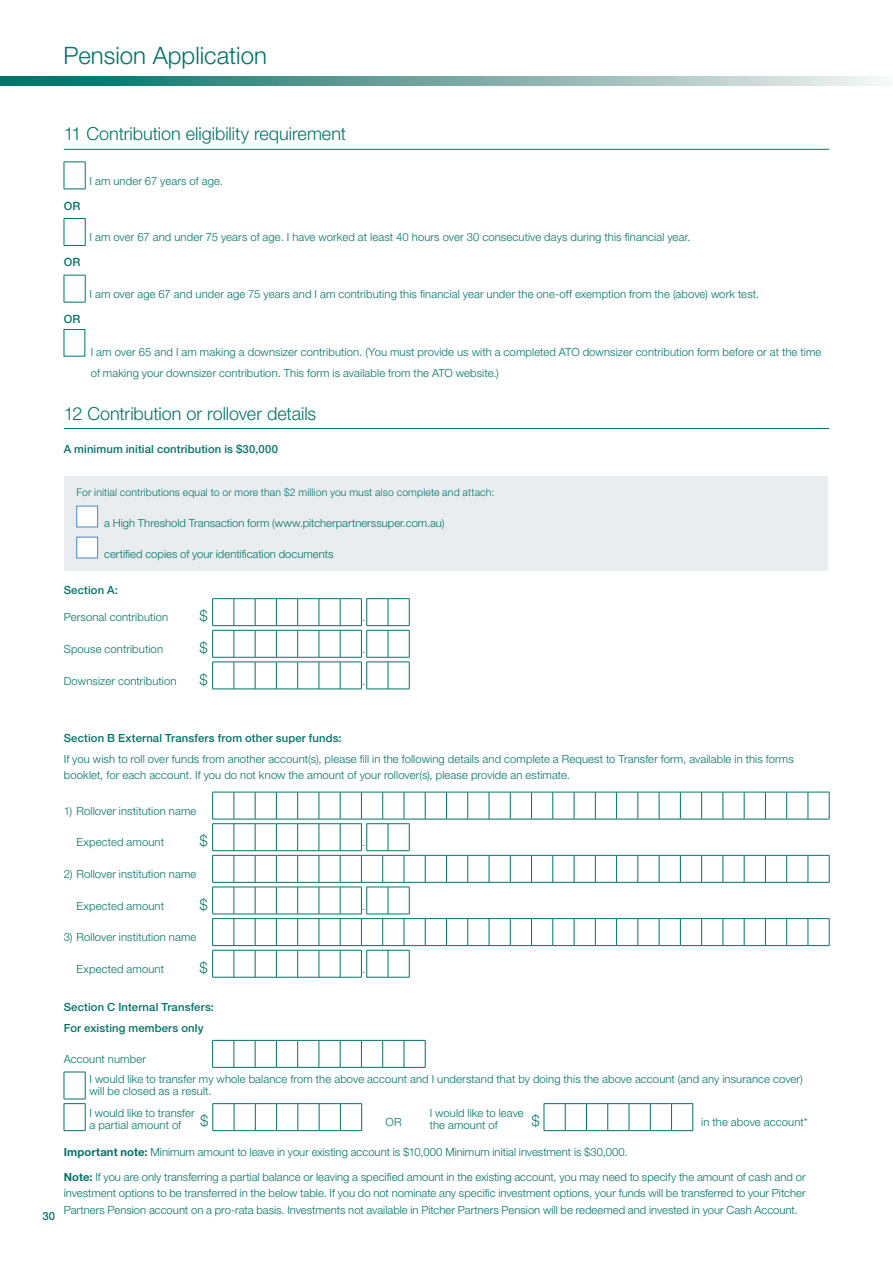
<style>
.page{position:relative;width:893px;height:1263px;background:#fff}
.page>*{position:absolute;margin:0;border:0;box-sizing:border-box;transform-origin:0 0}
.t1{font:300 24px "Helvetica Neue LT Std";color:#007366}
.t2{font:300 18px "Helvetica Neue LT Std";letter-spacing:-.005em;color:#007366}
.t3{font:300 15px "Helvetica Neue LT Std";color:#007366}
.t4{font:500 11.4px "Helvetica Neue LT Std";color:#007366}
.t5{font:300 11.25px/16.5px "Helvetica Neue LT Std";letter-spacing:.01em;color:#007366}
.t6{font:500 11.25px/20.7px "Helvetica Neue LT Std";letter-spacing:.015em;color:#007366}
.t7{font:300 10.5px "Helvetica Neue LT Std";letter-spacing:.015em;color:#007366}
.s1{font-weight:700}
</style>
<div class="page">
<svg style="left:0;top:77px;width:883px;height:8px;background:#73aaa5"></svg>
<hr style="left:64px;top:149px;width:765px;height:1px;background:#007366">
<hr style="left:64px;top:428px;width:765px;height:1px;background:#007366">
<svg style="left:64px;top:162px;width:22px;height:28px"></svg>
<svg style="left:64px;top:218px;width:22px;height:28px"></svg>
<svg style="left:64px;top:275px;width:22px;height:28px"></svg>
<div style="left:64px;top:476px;width:764px;height:95px;background:#eaedf0"></div>
<div style="left:77px;top:506px;width:21px;height:21px;background:#fff;border:1px solid #4c85c3"></div>
<div style="left:77px;top:537px;width:21px;height:21px;background:#fff;border:1px solid #4c85c3"></div>
<svg style="left:212px;top:598px;width:198px;height:92px"></svg>
<svg style="left:212px;top:792px;width:618px;height:186px"></svg>
<svg style="left:64px;top:1040px;width:630px;height:91px"></svg>
<h1 class="t1" style="left:63px;top:41px;width:205px">Pension Application</h1>
<h2 class="t2" style="left:64px;top:123px;width:284px">11 Contribution eligibility requirement</h2>
<p class="t5" style="left:89px;top:172px;width:135px">I am under 67 years of age.</p>
<p class="t4" style="left:64px;top:199px;width:18px">OR</p>
<p class="t5" style="left:89px;top:229px;width:603px">I am over 67 and under 75 years of age. I have worked at least 40 hours over 30 consecutive days during this financial year.</p>
<p class="t4" style="left:64px;top:256px;width:18px">OR</p>
<p class="t5" style="left:89px;top:285px;width:671px">I am over age 67 and under age 75 years and I am contributing this financial year under the one-off exemption from the (above) work test.</p>
<p class="t4" style="left:64px;top:312px;width:18px">OR</p>
<p class="t5" style="left:91px;top:342px;width:732px;line-height:21px">I am over 65 and I am making a downsizer contribution. (You must provide us with a completed ATO downsizer contribution form before or at the time of making your downsizer contribution. This form is available from the ATO website.)</p>
<h2 class="t2" style="left:64px;top:402px;width:254px">12 Contribution or rollover details</h2>
<p class="t6" style="left:64px;top:439px;width:216px">A minimum initial contribution is $30,000</p>
<p class="t7" style="left:77px;top:486px;width:419px">For initial contributions equal to or more than $2 million you must also complete and attach:</p>
<p class="t5" style="left:104px;top:515px;width:342px">a High Threshold Transaction form (www.pitcherpartnerssuper.com.au)</p>
<p class="t5" style="left:104px;top:546px;width:231px">certified copies of your identification documents</p>
<p class="t6" style="left:64px;top:580px;width:56px">Section A:</p>
<p class="t5" style="left:64px;top:609px;width:106px">Personal contribution</p>
<h3 class="t3" style="left:199px;top:607px;width:10px">$</h3>
<p class="t5" style="left:362px;top:609px;width:5px">.</p>
<p class="t5" style="left:64px;top:640px;width:101px">Spouse contribution</p>
<h3 class="t3" style="left:199px;top:638px;width:10px">$</h3>
<p class="t5" style="left:362px;top:640px;width:5px">.</p>
<p class="t5" style="left:64px;top:672px;width:114px">Downsizer contribution</p>
<h3 class="t3" style="left:199px;top:670px;width:10px">$</h3>
<p class="t5" style="left:362px;top:672px;width:5px">.</p>
<p class="t6" style="left:43px;top:1206px;width:14px">30</p>
<p class="t6" style="left:64px;top:727px;width:279px">Section B External Transfers from other super funds:</p>
<p class="t5" style="left:64px;top:750px;width:731px">If you wish to roll over funds from another account(s), please fill in the following details and complete a Request to Transfer form, available in this forms booklet, for each account. If you do not know the amount of your rollover(s), please provide an estimate.</p>
<p class="t5" style="left:64px;top:802px;width:134px">1) Rollover institution name</p>
<p class="t5" style="left:77px;top:834px;width:89px">Expected amount</p>
<h3 class="t3" style="left:199px;top:832px;width:10px">$</h3>
<p class="t5" style="left:362px;top:834px;width:5px">.</p>
<p class="t5" style="left:64px;top:865px;width:134px">2) Rollover institution name</p>
<p class="t5" style="left:77px;top:897px;width:89px">Expected amount</p>
<h3 class="t3" style="left:199px;top:895px;width:10px">$</h3>
<p class="t5" style="left:362px;top:897px;width:5px">.</p>
<p class="t5" style="left:64px;top:929px;width:134px">3) Rollover institution name</p>
<p class="t5" style="left:77px;top:960px;width:89px">Expected amount</p>
<h3 class="t3" style="left:199px;top:958px;width:10px">$</h3>
<p class="t5" style="left:362px;top:960px;width:5px">.</p>
<p class="t6" style="left:64px;top:996px;width:152px">Section C Internal Transfers:<br>For existing members only</p>
<p class="t5" style="left:89px;top:1049px;width:715px;line-height:19.6px;text-indent:-26px">Account number<br>I would like to transfer my whole balance from the above account and I understand that by doing this the above account (and any insurance cover)</p>
<p class="t5" style="left:89px;top:1080px;width:124px;line-height:21.8px">will be closed as a result.<br>I would like to transfer</p>
<p class="t5" style="left:89px;top:1116px;width:93px">a partial amount of</p>
<h3 class="t3" style="left:200px;top:1112px;width:10px">$</h3>
<p class="t5" style="left:386px;top:1114px;width:17px">OR</p>
<p class="t5" style="left:430px;top:1106px;width:96px;line-height:12px">I would like to leave the amount of</p>
<h3 class="t3" style="left:531px;top:1112px;width:10px">$</h3>
<p class="t5" style="left:701px;top:1114px;width:108px">in the above account*</p>
<p class="t5" style="left:64px;top:1143px;width:565px"><span class="s1">Important note:</span> Minimum amount to leave in your existing account is $10,000 Minimum initial investment is $30,000.</p>
<p class="t5" style="left:64px;top:1168px;width:743px;text-align:justify"><span class="s1">Note:</span> If you are only transferring a partial balance or leaving a specified amount in the existing account, you may need to specify the amount of cash and or investment options to be transferred in the below table. If you do not nominate any specific investment options, your funds will be transferred to your Pitcher Partners Pension account on a pro-rata basis. Investments not available in Pitcher Partners Pension will be redeemed and invested in your Cash Account.</p>
</div>
